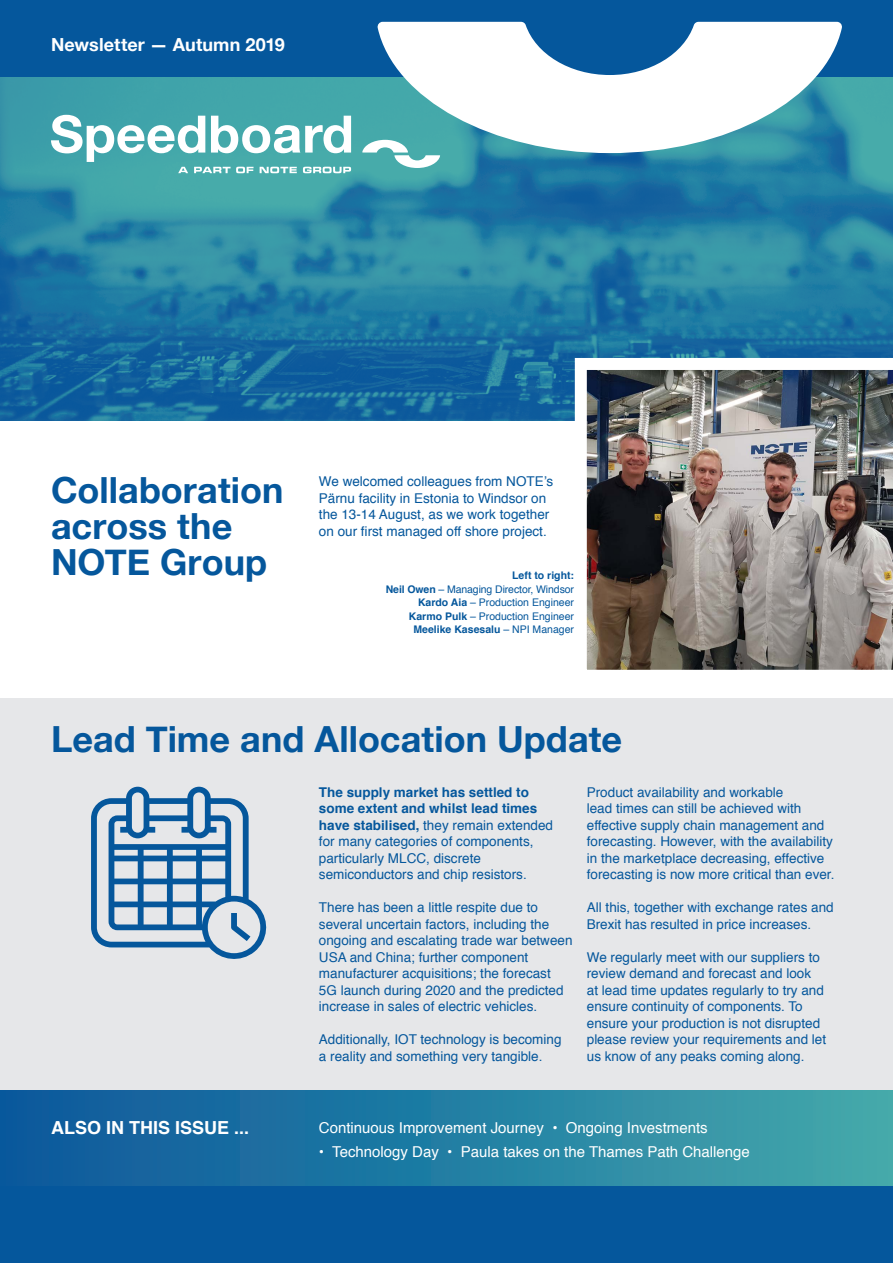
<style>
.page{position:relative;width:893px;height:1263px;background:#fff}
.page>*{position:absolute;margin:0;border:0;box-sizing:border-box;transform-origin:0 0}
.t1{font:700 36px/36px "Helvetica Neue";color:#05579c}
.t2{font:700 18px "Helvetica Neue";letter-spacing:.005em;color:#fff}
.t3{font:700 18px "Helvetica";color:#fff}
.t4{font:15px "Helvetica";color:#fff}
.t5{font:13.5px/16.5px "Helvetica";color:#05579c}
.t6{font:10.5px/13.5px "Helvetica";color:#05579c;text-align:right}
.t7{font:700 10.5px "Helvetica";color:#05579c}
.s1{font-weight:700}
.s2{font-weight:400}
</style>
<div class="page">
<div style="left:0;top:698px;width:893px;height:538px;background:#e6e7e9"></div>
<div style="left:0;top:1090px;width:893px;height:173px;background:linear-gradient(to right,#08569c,#43a9ab)"></div>
<div style="left:0;top:1186px;width:893px;height:77px;background:#05579c"></div>
<img style="left:0;top:77px;width:893px;height:344px">
<div style="left:0;top:0;width:893px;height:77px;background:#05579c"></div>
<svg style="left:91px;top:787px;width:176px;height:172px"></svg>
<svg style="left:377px;top:22px;width:465px;height:131px"></svg>
<svg style="left:362px;top:140px;width:78px;height:28px"></svg>
<svg style="left:51px;top:115px;width:300px;height:58px"></svg>
<img style="left:569px;top:352px;width:324px;height:318px">
<p class="t2" style="left:51px;top:30px;width:235px">Newsletter — Autumn 2019</p>
<p class="t1" style="left:51px;top:473px;width:234px">Collaboration across the<br>NOTE Group</p>
<p class="t5" style="left:319px;top:474px;width:236px">We welcomed colleagues from NOTE’s Pärnu facility in Estonia to Windsor on the 13-14 August, as we work together on our first managed off shore project.</p>
<p class="t6" style="left:386px;top:569px;width:190px"><span class="s1">Left to right:<br>Neil Owen</span> – Managing Director, Windsor<br><span class="s1">Kardo Aia</span> – Production Engineer<br><span class="s1">Karmo Pulk</span> – Production Engineer</p>
<p class="t7" style="left:414px;top:621px;width:162px">Meelike Kasesalu <span class="s2">– NPI Manager</span></p>
<p class="t1" style="left:51px;top:722px;width:573px">Lead Time and Allocation Update</p>
<p class="t5" style="left:319px;top:784px;width:236px"><span class="s1">The supply market has settled to some extent and whilst lead times have stabilised,</span> they remain extended for many categories of components, particularly MLCC, discrete semiconductors and chip resistors.</p>
<p class="t5" style="left:319px;top:900px;width:255px">There has been a little respite due to several uncertain factors, including the ongoing and escalating trade war between USA and China; further component manufacturer acquisitions; the forecast<br>5G launch during 2020 and the predicted increase in sales of electric vehicles.</p>
<p class="t5" style="left:319px;top:1032px;width:244px">Additionally, IOT technology is becoming a reality and something very tangible.</p>
<p class="t5" style="left:587px;top:784px;width:249px">Product availability and workable<br>lead times can still be achieved with effective supply chain management and forecasting. However, with the availability in the marketplace decreasing, effective forecasting is now more critical than ever.</p>
<p class="t5" style="left:587px;top:900px;width:248px">All this, together with exchange rates and<br>Brexit has resulted in price increases.</p>
<p class="t5" style="left:587px;top:949px;width:241px">We regularly meet with our suppliers to review demand and forecast and look<br>at lead time updates regularly to try and ensure continuity of components. To ensure your production is not disrupted please review your requirements and let us know of any peaks coming along.</p>
<p class="t3" style="left:51px;top:1113px;width:200px">ALSO IN THIS ISSUE ...</p>
<p class="t4" style="left:319px;top:1116px;width:390px">Continuous Improvement Journey • Ongoing Investments</p>
<p class="t4" style="left:319px;top:1140px;width:433px">• Technology Day • Paula takes on the Thames Path Challenge</p>
</div>
